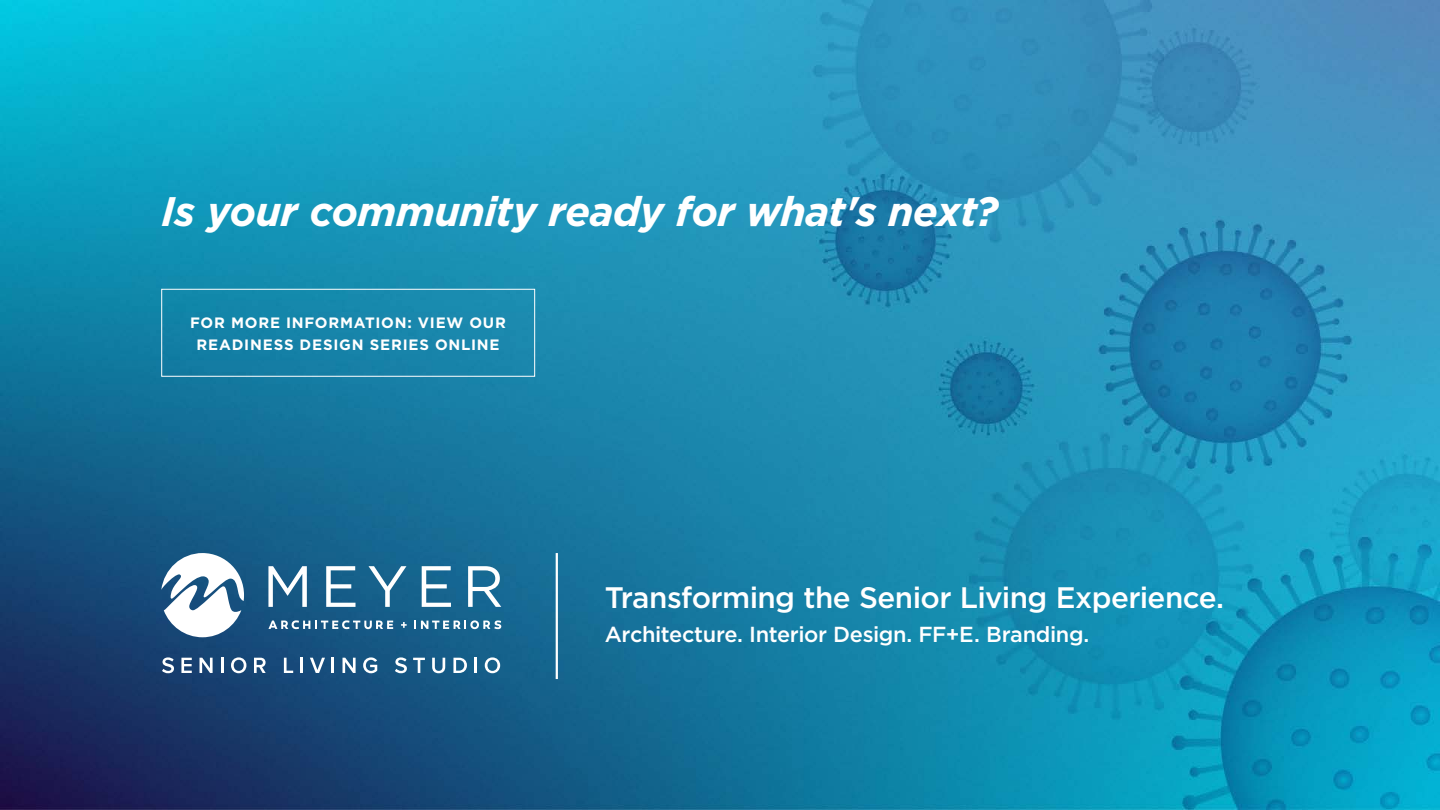
<style>
.page{position:relative;width:1440px;height:810px;background:#fff}
.page>*{position:absolute;margin:0;border:0;box-sizing:border-box;transform-origin:0 0}
.t1{font:italic 700 41.25px "Gotham";letter-spacing:-.02em;color:#fff}
.t2{font:500 29.62px "Gotham";letter-spacing:-.02em;color:#fff}
.t3{font:500 21.75px "Gotham";letter-spacing:-.015em;color:#fff}
.t4{font:700 15px/22.5px "Gotham";letter-spacing:.05em;color:#fff;text-align:center}
</style>
<div class="page">
<img style="left:0;top:0;width:1440px;height:810px">
<svg style="left:161px;top:553px;width:83px;height:84px"></svg>
<svg style="left:268px;top:620px;width:125px;height:9px"></svg>
<svg style="left:401px;top:622px;width:6px;height:6px"></svg>
<svg style="left:414px;top:620px;width:87px;height:9px"></svg>
<svg style="left:268px;top:566px;width:39px;height:41px"></svg>
<svg style="left:326px;top:566px;width:30px;height:41px"></svg>
<svg style="left:369px;top:566px;width:37px;height:41px"></svg>
<svg style="left:422px;top:566px;width:29px;height:41px"></svg>
<svg style="left:468px;top:566px;width:33px;height:41px"></svg>
<svg style="left:162px;top:657px;width:12px;height:16px"></svg>
<svg style="left:181px;top:658px;width:11px;height:15px"></svg>
<svg style="left:200px;top:658px;width:13px;height:15px"></svg>
<svg style="left:221px;top:658px;width:2px;height:15px"></svg>
<svg style="left:231px;top:657px;width:15px;height:16px"></svg>
<svg style="left:254px;top:658px;width:12px;height:15px"></svg>
<svg style="left:284px;top:658px;width:9px;height:15px"></svg>
<svg style="left:301px;top:658px;width:2px;height:15px"></svg>
<svg style="left:310px;top:658px;width:15px;height:15px"></svg>
<svg style="left:332px;top:658px;width:2px;height:15px"></svg>
<svg style="left:343px;top:658px;width:13px;height:15px"></svg>
<svg style="left:363px;top:657px;width:14px;height:16px"></svg>
<svg style="left:395px;top:657px;width:12px;height:16px"></svg>
<svg style="left:413px;top:658px;width:12px;height:15px"></svg>
<svg style="left:432px;top:658px;width:13px;height:15px"></svg>
<svg style="left:453px;top:658px;width:14px;height:15px"></svg>
<svg style="left:475px;top:658px;width:2px;height:15px"></svg>
<svg style="left:485px;top:657px;width:15px;height:16px"></svg>
<hr style="left:556px;top:553px;width:2px;height:126px;background:#fff">
<div style="left:161px;top:289px;width:374px;height:88px;border:1px solid #fff"></div>
<h1 class="t1" style="left:161px;top:184px;width:839px">Is your community ready for what's next?</h1>
<p class="t4" style="left:190px;top:311px;width:317px">FOR MORE INFORMATION: VIEW OUR<br>READINESS DESIGN SERIES ONLINE</p>
<h2 class="t2" style="left:605px;top:578px;width:621px">Transforming the Senior Living Experience.</h2>
<h3 class="t3" style="left:605px;top:620px;width:486px">Architecture. Interior Design. FF+E. Branding.</h3>
</div>
